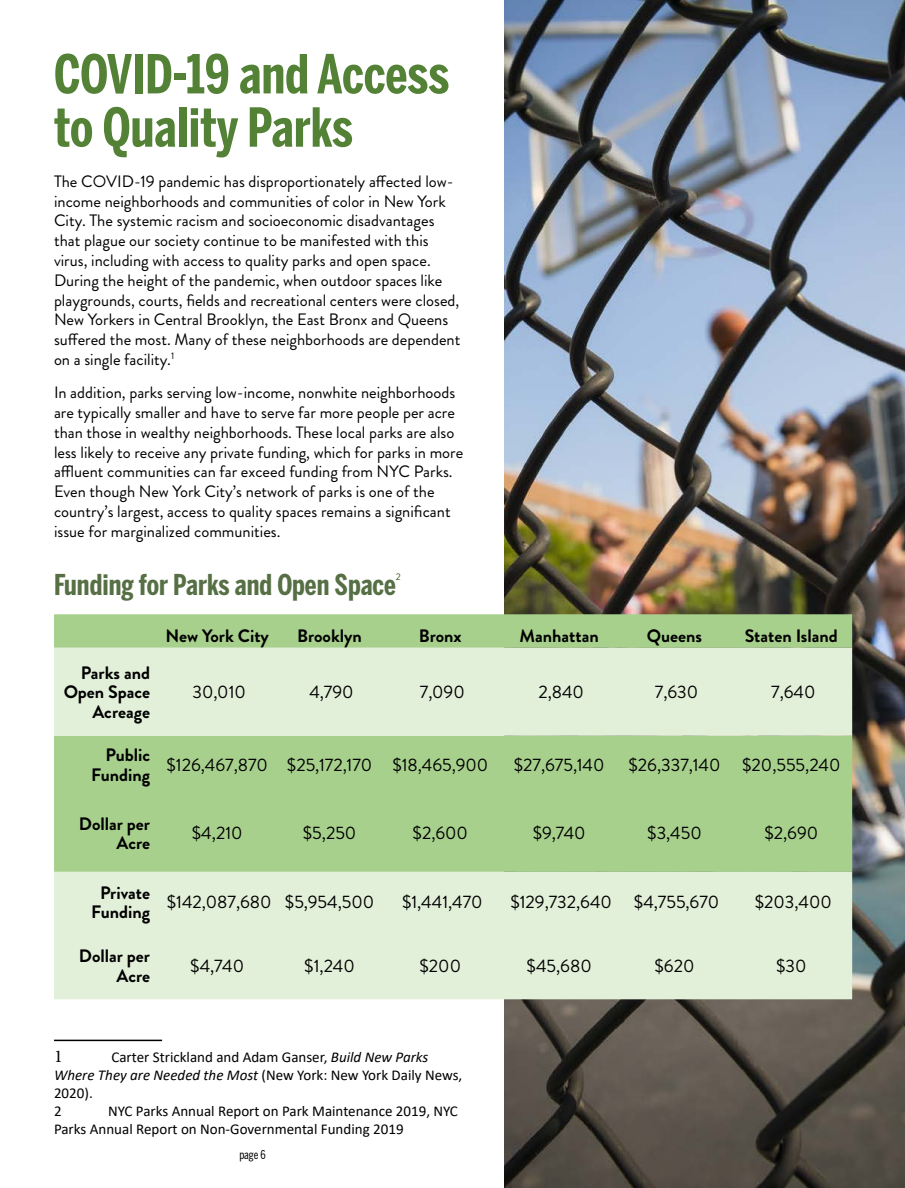
<style>
.page{position:relative;width:905px;height:1188px;background:#fff}
.page>*{position:absolute;margin:0;border:0;box-sizing:border-box;transform-origin:0 0}
.t1{font:700 53.25px/53.2px "Benton Sans Comp";color:#538135}
.t2{font:700 28.5px "Benton Sans Comp";color:#566f44}
.t3{font:18px "Brandon Grotesque";color:#000}
.t4{font:700 18px/19.5px "Brandon Grotesque";color:#000;text-align:right}
.t5{font:18px "Minion Pro";color:#000}
.t6{font:16.5px/19.8px "Brandon Grotesque";color:#000}
.t7{font:15px/18px "Calibri";color:#000}
.t8{font:12px "Benton Sans Comp";color:#000}
.t9{font:9.6px "Brandon Grotesque";color:#385623}
.s1{font-style:italic}
</style>
<div class="page">
<img style="left:505px;top:0;width:399px;height:1188px">
<hr style="left:54px;top:1040px;width:108px;height:1px;background:#000">
<div style="left:54px;top:614px;width:798px;height:34px;background:#a8d08d"></div>
<svg style="left:54px;top:648px;width:798px;height:351px;background:#cbe2bb"></svg>
<h1 class="t1" style="left:54px;top:47px;width:397px">COVID-19 and Access to Quality Parks</h1>
<p class="t6" style="left:54px;top:171px;width:408px">The COVID-19 pandemic has disproportionately affected low&shy;income neighborhoods and communities of color in New York City. The systemic racism and socioeconomic disadvantages that plague our society continue to be manifested with this virus, including with access to quality parks and open space.<br>During the height of the pandemic, when outdoor spaces like playgrounds, courts, fields and recreational centers were closed, New Yorkers in Central Brooklyn, the East Bronx and Queens suffered the most. Many of these neighborhoods are dependent on a single facility.<sup>1</sup></p>
<p class="t6" style="left:54px;top:383px;width:410px">In addition, parks serving low-income, nonwhite neighborhoods are typically smaller and have to serve far more people per acre than those in wealthy neighborhoods. These local parks are also less likely to receive any private funding, which for parks in more affluent communities can far exceed funding from NYC Parks.<br>Even though New York City’s network of parks is one of the country’s largest, access to quality spaces remains a significant issue for marginalized communities.</p>
<h2 class="t2" style="left:54px;top:568px;width:343px">Funding for Parks and Open Space</h2>
<p class="t9" style="left:396px;top:570px;width:6px">2</p>
<p class="t4" style="left:165px;top:626px;width:105px">New York City</p>
<p class="t4" style="left:297px;top:626px;width:66px">Brooklyn</p>
<p class="t4" style="left:419px;top:626px;width:44px">Bronx</p>
<p class="t4" style="left:519px;top:626px;width:81px">Manhattan</p>
<p class="t4" style="left:647px;top:626px;width:57px">Queens</p>
<p class="t4" style="left:744px;top:626px;width:95px">Staten Island</p>
<p class="t4" style="left:64px;top:663px;width:88px">Parks and<br>Open Space<br>Acreage</p>
<p class="t3" style="left:192px;top:679px;width:55px">30,010</p>
<p class="t3" style="left:309px;top:679px;width:46px">4,790</p>
<p class="t3" style="left:420px;top:679px;width:46px">7,090</p>
<p class="t3" style="left:538px;top:679px;width:47px">2,840</p>
<p class="t3" style="left:655px;top:679px;width:45px">7,630</p>
<p class="t3" style="left:771px;top:679px;width:46px">7,640</p>
<p class="t4" style="left:91px;top:746px;width:61px">Public<br>Funding</p>
<p class="t3" style="left:166px;top:753px;width:323px">$126,467,870 $25,172,170 $18,465,900</p>
<p class="t3" style="left:514px;top:753px;width:92px">$27,675,140</p>
<p class="t3" style="left:628px;top:753px;width:213px">$26,337,140 $20,555,240</p>
<p class="t4" style="left:79px;top:814px;width:73px">Dollar per<br>Acre</p>
<p class="t3" style="left:192px;top:821px;width:52px">$4,210</p>
<p class="t3" style="left:303px;top:821px;width:55px">$5,250</p>
<p class="t3" style="left:412px;top:821px;width:57px">$2,600</p>
<p class="t3" style="left:532px;top:821px;width:54px">$9,740</p>
<p class="t3" style="left:647px;top:821px;width:56px">$3,450</p>
<p class="t3" style="left:764px;top:821px;width:55px">$2,690</p>
<p class="t4" style="left:91px;top:883px;width:61px;text-align:center">Private<br>Funding</p>
<p class="t3" style="left:167px;top:890px;width:209px">$142,087,680 $5,954,500</p>
<p class="t3" style="left:402px;top:890px;width:82px">$1,441,470</p>
<p class="t3" style="left:510px;top:890px;width:210px">$129,732,640 $4,755,670</p>
<p class="t3" style="left:754px;top:890px;width:78px">$203,400</p>
<p class="t4" style="left:79px;top:947px;width:73px">Dollar per<br>Acre</p>
<p class="t3" style="left:190px;top:953px;width:55px">$4,740</p>
<p class="t3" style="left:304px;top:953px;width:52px">$1,240</p>
<p class="t3" style="left:419px;top:953px;width:43px">$200</p>
<p class="t3" style="left:526px;top:953px;width:67px">$45,680</p>
<p class="t3" style="left:654px;top:953px;width:41px">$620</p>
<p class="t3" style="left:776px;top:953px;width:32px">$30</p>
<p class="t5" style="left:54px;top:1044px;width:10px">1</p>
<p class="t7" style="left:54px;top:1048px;width:410px;text-indent:57px">Carter Strickland and Adam Ganser, <span class="s1">Build New Parks<br>Where They are Needed the Most</span> (New York: New York Daily News,<br>2020).<br>2</p>
<p class="t7" style="left:54px;top:1102px;width:405px;text-indent:54px">NYC Parks Annual Report on Park Maintenance 2019, NYC<br>Parks Annual Report on Non-Governmental Funding 2019</p>
<p class="t8" style="left:239px;top:1147px;width:28px">page 6</p>
</div>
